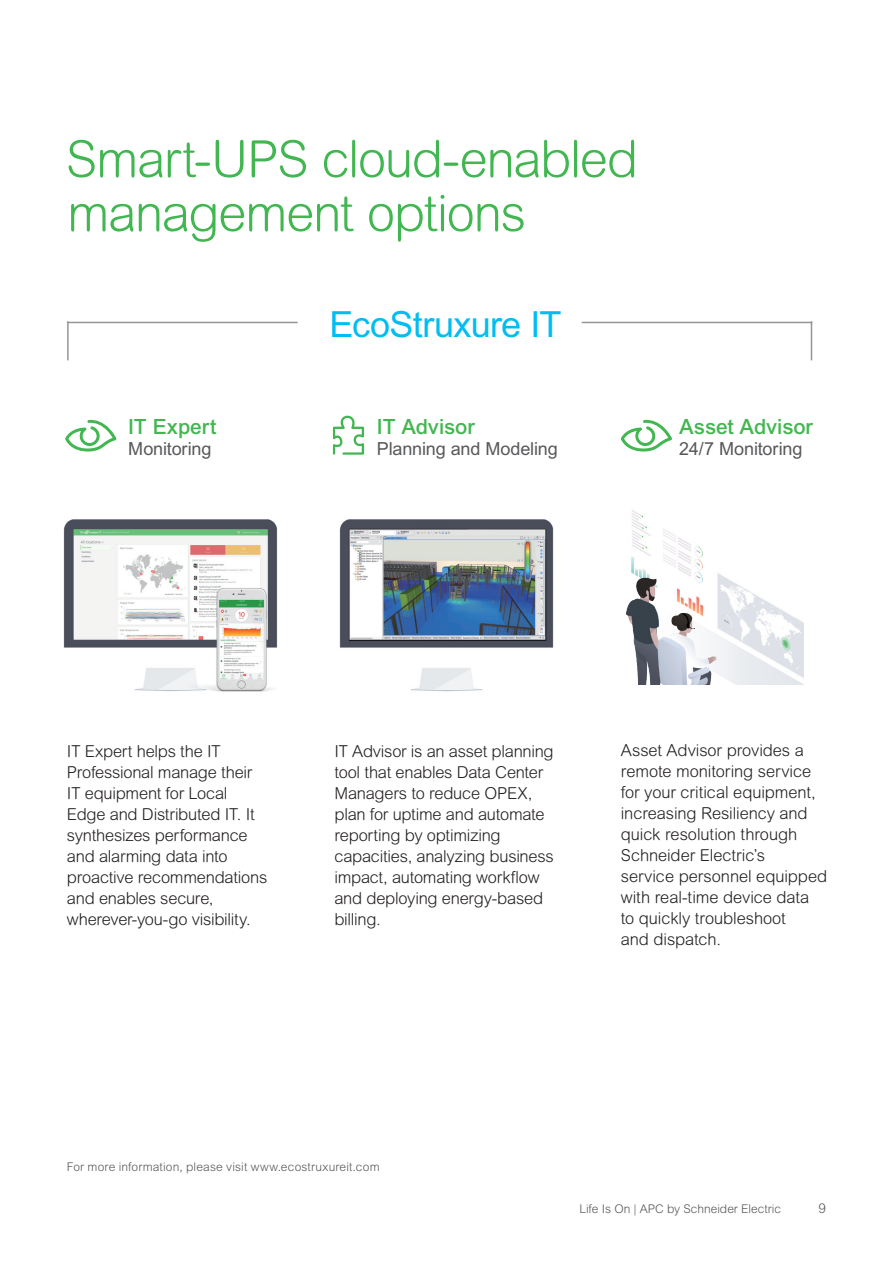
<style>
.page{position:relative;width:893px;height:1263px;background:#fff}
.page>*{position:absolute;margin:0;border:0;box-sizing:border-box;transform-origin:0 0}
.t1{font:300 51px/54px "Arial Rounded MT Pro";letter-spacing:-.025em;color:#42b751}
.t2{font:36px "Arial MT Pro";letter-spacing:-.02em;color:#01bdf2}
.t3{font:500 21px "Arial MT Pro";letter-spacing:-.005em;color:#42b751}
.t4{font:18px "Arial MT Pro";letter-spacing:-.01em;color:#57585a}
.t5{font:300 16.5px/21px "Arial Rounded MT Pro";letter-spacing:-.01em;color:#231f20}
.t6{font:300 13.5px "Arial MT Pro";color:#57585a}
.t7{font:300 12px "Arial MT Pro";letter-spacing:.015em;color:#57585a}
.t8{font:300 12px "Arial Rounded MT Pro";color:#57585a}
</style>
<div class="page">
<img style="left:63px;top:519px;width:215px;height:173px">
<img style="left:339px;top:519px;width:215px;height:173px">
<img style="left:626px;top:510px;width:178px;height:175px">
<svg style="left:65px;top:419px;width:51px;height:33px"></svg>
<svg style="left:621px;top:419px;width:51px;height:33px"></svg>
<svg style="left:333px;top:415px;width:31px;height:40px"></svg>
<hr style="left:67px;top:322px;width:231px;height:1px;background:#939598">
<hr style="left:67px;top:321px;width:2px;height:39px;background:#939598">
<hr style="left:582px;top:322px;width:230px;height:1px;background:#939598">
<hr style="left:811px;top:321px;width:1px;height:39px;background:#939598">
<h1 class="t1" style="left:66px;top:134px;width:574px">Smart-UPS cloud-enabled management options</h1>
<p class="t3" style="left:128px;top:414px;width:90px">IT Expert</p>
<p class="t4" style="left:128px;top:438px;width:85px">Monitoring</p>
<h2 class="t2" style="left:329px;top:304px;width:234px">EcoStruxure IT</h2>
<p class="t3" style="left:377px;top:414px;width:99px">IT Advisor</p>
<p class="t4" style="left:377px;top:438px;width:182px">Planning and Modeling</p>
<p class="t3" style="left:679px;top:414px;width:135px">Asset Advisor</p>
<p class="t4" style="left:679px;top:438px;width:125px">24/7 Monitoring</p>
<p class="t5" style="left:67px;top:741px;width:202px">IT Expert helps the IT<br>Professional manage their<br>IT equipment for Local<br>Edge and Distributed IT. It synthesizes performance and alarming data into proactive recommendations and enables secure, wherever-you-go visibility.</p>
<p class="t5" style="left:334px;top:741px;width:221px">IT Advisor is an asset planning tool that enables Data Center<br>Managers to reduce OPEX, plan for uptime and automate reporting by optimizing capacities, analyzing business impact, automating workflow and deploying energy-based billing.</p>
<p class="t5" style="left:621px;top:741px;width:208px">Asset Advisor provides a remote monitoring service for your critical equipment, increasing Resiliency and quick resolution through<br>Schneider Electric’s<br>service personnel equipped with real-time device data<br>to quickly troubleshoot<br>and dispatch.</p>
<p class="t7" style="left:67px;top:1159px;width:314px">For more information, please visit www.ecostruxureit.com</p>
<p class="t8" style="left:579px;top:1201px;width:203px">Life Is On | APC by Schneider Electric</p>
<p class="t6" style="left:818px;top:1199px;width:9px">9</p>
</div>
